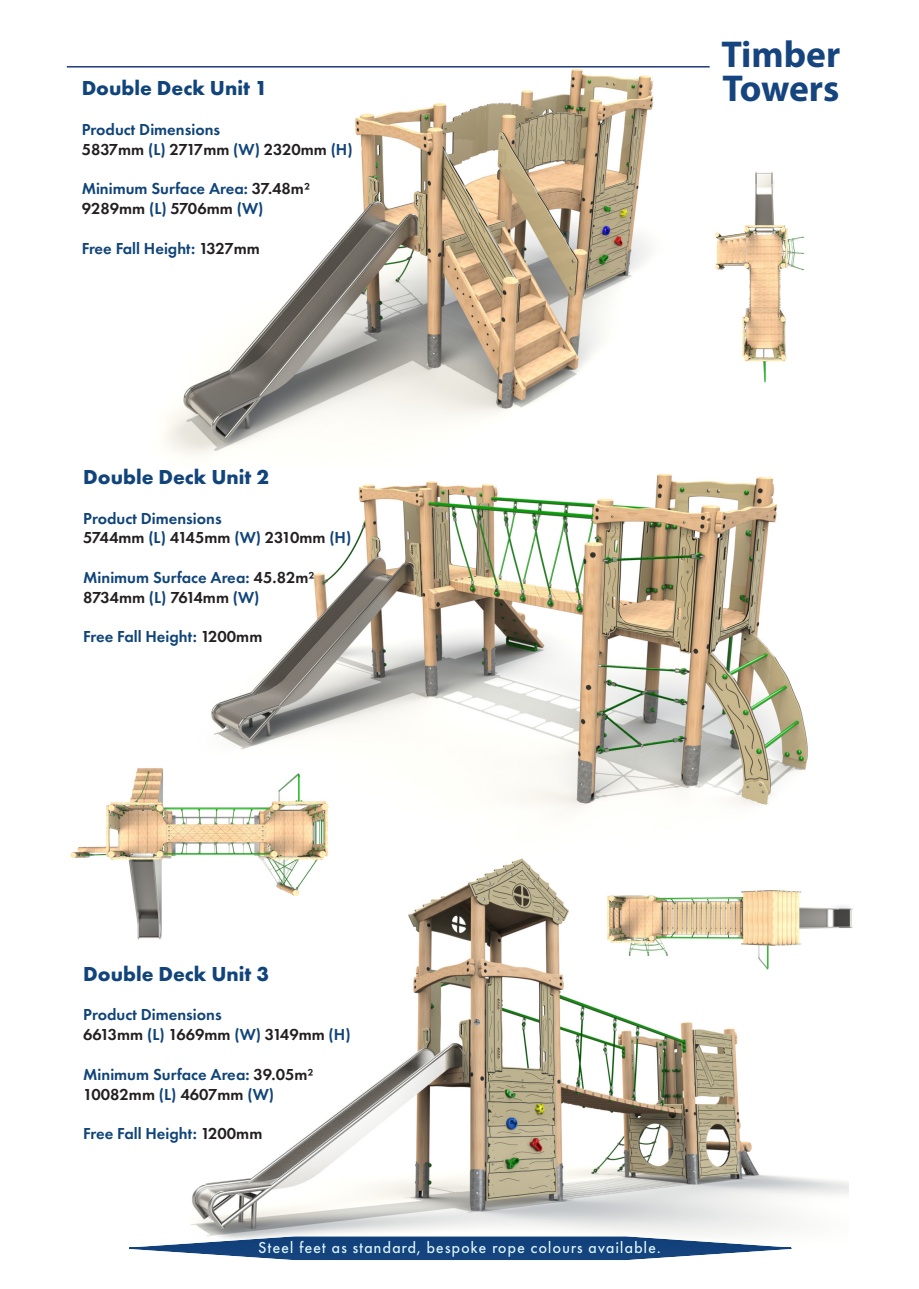
<style>
.page{position:relative;width:919px;height:1289px;background:#fff}
.page>*{position:absolute;margin:0;border:0;box-sizing:border-box;transform-origin:0 0}
.t1{font:700 37.5px/34.5px "Myriad Pro";color:#15447f}
.t2{font:700 21px "Futura PT";color:#12447c}
.t3{font:600 16.5px "Futura PT";color:#104479}
.t4{font:600 16.5px "Futura PT";color:#231f20}
.t5{font:500 16.5px "Futura PT";letter-spacing:.05em;color:#fff}
.t6{font:600 16.5px "Futura PT";letter-spacing:-.03em;color:#231f20}
.s1{color:#104479}
.s2{color:#231f20}
</style>
<div class="page">
<img style="left:191px;top:858px;width:657px;height:376px">
<img style="left:164px;top:66px;width:546px;height:390px">
<img style="left:689px;top:150px;width:116px;height:248px">
<img style="left:578px;top:882px;width:275px;height:94px">
<img style="left:211px;top:473px;width:597px;height:338px">
<img style="left:70px;top:761px;width:267px;height:185px">
<hr style="left:67px;top:66px;width:642px;height:2px;background:#203b79">
<div style="left:129px;top:1234px;width:664px;height:27px;background:#c7e9f4;opacity:.75"></div>
<div style="left:120px;top:1235px;width:680px;height:28px;background:#c7e9f4;opacity:.75"></div>
<p class="t2" style="left:82px;top:75px;width:187px">Double Deck Unit 1</p>
<p class="t3" style="left:82px;top:119px;width:140px">Product Dimensions</p>
<p class="t4" style="left:82px;top:139px;width:272px">5837mm <span class="s1">(L)</span> 2717mm <span class="s1">(W)</span> 2320mm <span class="s1">(H)</span></p>
<p class="t3" style="left:82px;top:178px;width:230px">Minimum Surface Area: <span class="s2">37.48m²</span></p>
<p class="t4" style="left:82px;top:198px;width:183px">9289mm <span class="s1">(L)</span> 5706mm <span class="s1">(W)</span></p>
<p class="t3" style="left:82px;top:238px;width:180px">Free Fall Height: <span class="s2">1327mm</span></p>
<p class="t2" style="left:83px;top:463px;width:187px">Double Deck Unit 2</p>
<p class="t3" style="left:83px;top:507px;width:140px">Product Dimensions</p>
<p class="t4" style="left:83px;top:527px;width:269px">5744mm <span class="s1">(L)</span> 4145mm <span class="s1">(W)</span> 2310mm <span class="s1">(H)</span></p>
<p class="t3" style="left:83px;top:567px;width:233px">Minimum Surface Area: <span class="s2">45.82m²</span></p>
<p class="t6" style="left:83px;top:587px;width:178px">8734mm <span class="s1">(L)</span> 7614mm <span class="s1">(W)</span></p>
<p class="t3" style="left:83px;top:626px;width:181px">Free Fall Height: <span class="s2">1200mm</span></p>
<h1 class="t1" style="left:721px;top:36px;width:120px">Timber<br>Towers</h1>
<p class="t2" style="left:83px;top:960px;width:187px">Double Deck Unit 3</p>
<p class="t3" style="left:83px;top:1004px;width:140px">Product Dimensions</p>
<p class="t4" style="left:83px;top:1024px;width:269px">6613mm <span class="s1">(L)</span> 1669mm <span class="s1">(W)</span> 3149mm <span class="s1">(H)</span></p>
<p class="t3" style="left:83px;top:1063px;width:232px">Minimum Surface Area: <span class="s2">39.05m²</span></p>
<p class="t4" style="left:83px;top:1083px;width:192px">10082mm <span class="s1">(L)</span> 4607mm <span class="s1">(W)</span></p>
<p class="t3" style="left:83px;top:1123px;width:181px">Free Fall Height: <span class="s2">1200mm</span></p>
<p class="t5" style="left:258px;top:1237px;width:404px">Steel feet as standard, bespoke rope colours available.</p>
</div>
